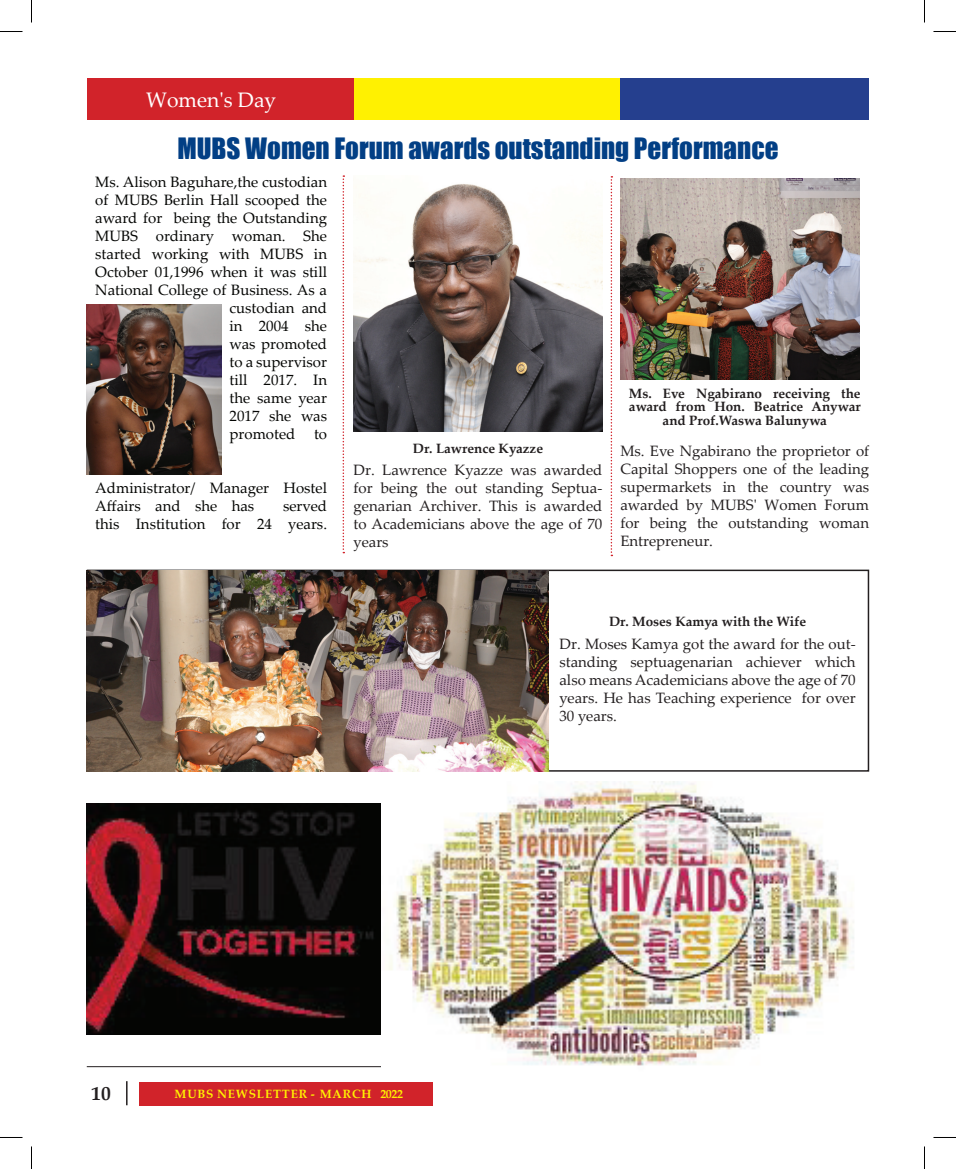
<style>
.page{position:relative;width:956px;height:1169px;background:#fff}
.page>*{position:absolute;margin:0;border:0;box-sizing:border-box;transform-origin:0 0}
.t1{font:27px "Impact";color:#023f85}
.t2{font:21px "Palatino Linotype";color:#fff}
.t3{font:700 19.5px "Palatino Linotype";color:#231f20}
.t4{font:15px/18px "Palatino Linotype";color:#231f20;text-align:justify}
.t5{font:15px/18px "Palatino Linotype";color:#040503;text-align:right}
.t6{font:700 13.5px/13.5px "Palatino Linotype";color:#231f20;text-align:center}
.t7{font:700 12px "Palatino Linotype";letter-spacing:.07em;color:#fff101}
</style>
<div class="page">
<hr style="left:126px;top:1081px;width:2px;height:24px;background:#231f20">
<div style="left:139px;top:1082px;width:294px;height:23px;background:#d1232a"></div>
<div style="left:354px;top:78px;width:266px;height:41px;background:#fff101"></div>
<div style="left:620px;top:78px;width:249px;height:41px;background:#253f8e"></div>
<div style="left:87px;top:78px;width:267px;height:41px;background:#d1232a"></div>
<hr style="left:87px;top:1066px;width:782px;height:1px;background:#231f20">
<img style="left:87px;top:305px;width:134px;height:169px">
<img style="left:354px;top:184px;width:248px;height:247px">
<img style="left:620px;top:179px;width:240px;height:201px">
<img style="left:87px;top:570px;width:462px;height:201px">
<img style="left:382px;top:781px;width:487px;height:286px">
<img style="left:87px;top:803px;width:293px;height:231px">
<svg style="left:343px;top:175px;width:1px;height:378px"></svg>
<svg style="left:611px;top:176px;width:1px;height:380px"></svg>
<svg style="left:0;top:31px;width:22px;height:1px"></svg>
<svg style="left:933px;top:31px;width:23px;height:1px"></svg>
<svg style="left:0;top:1137px;width:22px;height:1px"></svg>
<svg style="left:933px;top:1137px;width:23px;height:1px"></svg>
<svg style="left:31px;top:0;width:1px;height:23px"></svg>
<svg style="left:31px;top:1146px;width:1px;height:23px"></svg>
<svg style="left:924px;top:0;width:1px;height:23px"></svg>
<svg style="left:924px;top:1146px;width:1px;height:23px"></svg>
<h2 class="t2" style="left:146px;top:85px;width:132px">Women's Day</h2>
<h1 class="t1" style="left:177px;top:128px;width:602px">MUBS Women Forum awards outstanding Performance</h1>
<p class="t5" style="left:95px;top:172px;width:233px">Ms. Alison Baguhare,the custodian of MUBS Berlin Hall scooped the award for being the Outstanding<br>MUBS ordinary woman. She started working with MUBS in<br>October 01,1996 when it was still<br>National College of Business. As a custodian and<br>in 2004 she<br>was promoted<br>to a supervisor<br>till 2017. In<br>the same year<br>2017 she was<br>promoted to</p>
<p class="t5" style="left:95px;top:478px;width:233px;text-align:left">Administrator/ Manager Hostel<br>Affairs and she has</p>
<p class="t5" style="left:95px;top:496px;width:233px">served<br>this Institution for 24 years.</p>
<p class="t6" style="left:413px;top:441px;width:132px">Dr. Lawrence Kyazze</p>
<p class="t4" style="left:354px;top:460px;width:250px">Dr. Lawrence Kyazze was awarded for being the out standing Septua&shy;genarian Archiver. This is awarded to Academicians above the age of 70 years</p>
<p class="t6" style="left:629px;top:386px;width:233px">Ms. Eve Ngabirano receiving the award from Hon. Beatrice Anywar and Prof.Waswa Balunywa</p>
<p class="t4" style="left:620px;top:441px;width:250px">Ms. Eve Ngabirano the proprietor of Capital Shoppers one of the leading supermarkets in the country was awarded by MUBS' Women Forum for being the outstanding woman Entrepreneur.</p>
<p class="t6" style="left:609px;top:614px;width:199px">Dr. Moses Kamya with the Wife</p>
<p class="t4" style="left:559px;top:634px;width:298px">Dr. Moses Kamya got the award for the out&shy;standing septuagenarian achiever which also means Academicians above the age of 70 years. He has Teaching experience for over 30 years.</p>
<h3 class="t3" style="left:91px;top:1079px;width:21px">10</h3>
<p class="t7" style="left:175px;top:1085px;width:230px">MUBS NEWSLETTER - MARCH 2022</p>
</div>
